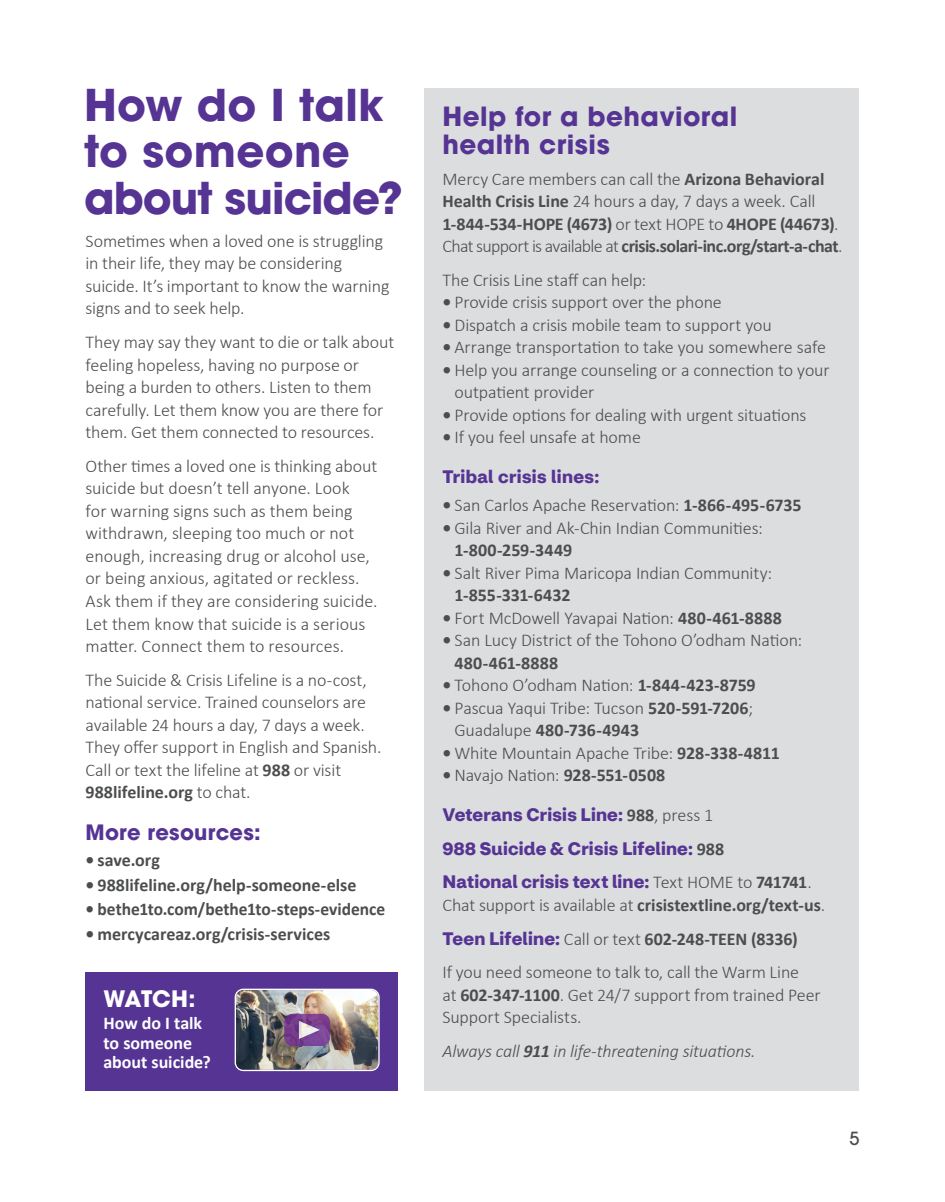
<style>
.page{position:relative;width:945px;height:1202px;background:#fff}
.page>*{position:absolute;margin:0;border:0;box-sizing:border-box;transform-origin:0 0}
.t1{font:700 43.5px/46.5px "ITC Avant Garde Pro";color:#563494}
.t2{font:700 26.25px/28.5px "ITC Avant Garde Pro";letter-spacing:.015em;color:#563494}
.t3{font:700 22.5px "ITC Avant Garde Pro";letter-spacing:-.01em;color:#fff}
.t4{font:700 21px "ITC Avant Garde Pro";letter-spacing:.01em;color:#563494}
.t5{font:300 18px/22.5px "Calibri";letter-spacing:-.005em;color:#4c4d4e}
.t6{font:700 18px/22.5px "Calibri";letter-spacing:-.025em;color:#4c4d4e}
.t7{font:700 18px "Calibri";color:#4c4d4e}
.t8{font:700 18px "CVS Health Sans";letter-spacing:.015em;color:#563494}
.t9{font:italic 300 18px "Calibri";letter-spacing:-.01em;color:#4c4d4e}
.t10{font:700 18px/19.5px "Calibri";color:#fff}
.t11{font:500 18px "ITC Avant Garde Pro";color:#4c4d4e}
.s1{font-weight:700}
.s2{font-weight:300}
.s3{font-family:"Calibri";color:#4c4d4e}
.s4{font-family:"Calibri";font-weight:300;color:#4c4d4e}
.s5{font-family:"CVS Health Sans";font-weight:700;color:#563494}
.s6{font-family:"CVS Health Sans";color:#563494}
</style>
<div class="page">
<div style="left:424px;top:88px;width:436px;height:1002px;background:#dcddde"></div>
<div style="left:86px;top:972px;width:312px;height:118px;background:#563494"></div>
<img style="left:235px;top:988px;width:145px;height:83px">
<img style="left:285px;top:1013px;width:45px;height:32px">
<img style="left:299px;top:1020px;width:21px;height:19px">
<h2 class="t1" style="left:84px;top:81px;width:320px">How do I talk to someone about suicide?</h2>
<p class="t5" style="left:86px;top:229px;width:305px">Sometimes when a loved one is struggling in their life, they may be considering suicide. It’s important to know the warning signs and to seek help.</p>
<p class="t5" style="left:86px;top:331px;width:310px">They may say they want to die or talk about feeling hopeless, having no purpose or being a burden to others. Listen to them carefully. Let them know you are there for them. Get them connected to resources.</p>
<p class="t5" style="left:86px;top:454px;width:294px">Other times a loved one is thinking about suicide but doesn’t tell anyone. Look<br>for warning signs such as them being withdrawn, sleeping too much or not enough, increasing drug or alcohol use, or being anxious, agitated or reckless.<br>Ask them if they are considering suicide.<br>Let them know that suicide is a serious matter. Connect them to resources.</p>
<p class="t5" style="left:85px;top:668px;width:297px">The Suicide &amp; Crisis Lifeline is a no-cost, national service. Trained counselors are available 24 hours a day, 7 days a week.<br>They offer support in English and Spanish.<br>Call or text the lifeline at <span class="s1">988</span> or visit <span class="s1">988lifeline.org</span> to chat.</p>
<h3 class="t4" style="left:86px;top:818px;width:177px">More resources:</h3>
<p class="t7" style="left:86px;top:848px;width:76px">• save.org</p>
<p class="t7" style="left:86px;top:873px;width:272px">• 988lifeline.org/help-someone-else</p>
<p class="t7" style="left:86px;top:898px;width:301px">• bethe1to.com/bethe1to-steps-evidence</p>
<p class="t7" style="left:86px;top:923px;width:246px">• mercycareaz.org/crisis-services</p>
<p class="t3" style="left:104px;top:983px;width:94px">WATCH:</p>
<p class="t10" style="left:104px;top:1012px;width:109px">How do I talk to someone about suicide?</p>
<h3 class="t2" style="left:442px;top:102px;width:296px">Help for a behavioral health crisis</h3>
<p class="t6" style="left:442px;top:166px;width:402px"><span class="s2">Mercy Care members can call the</span> Arizona Behavioral Health Crisis Line <span class="s2">24 hours a day, 7 days a week. Call </span>1-844-534-HOPE (4673) <span class="s2">or text HOPE to</span> 4HOPE (44673)<span class="s2">.<br>Chat support is available at</span> crisis.solari-inc.org/start-a-chat<span class="s2">.</span></p>
<p class="t5" style="left:442px;top:268px;width:205px">The Crisis Line staff can help:</p>
<p class="t5" style="left:442px;top:291px;width:281px"><span class="s1">•</span> Provide crisis support over the phone</p>
<p class="t5" style="left:442px;top:313px;width:331px"><span class="s1">•</span> Dispatch a crisis mobile team to support you</p>
<p class="t5" style="left:442px;top:336px;width:385px"><span class="s1">•</span> Arrange transportation to take you somewhere safe</p>
<p class="t5" style="left:455px;top:358px;width:377px;text-indent:-12px"><span class="s1">•</span> Help you arrange counseling or a connection to your outpatient provider</p>
<p class="t5" style="left:442px;top:403px;width:365px"><span class="s1">•</span> Provide options for dealing with urgent situations</p>
<p class="t5" style="left:442px;top:426px;width:200px"><span class="s1">•</span> If you feel unsafe at home</p>
<h4 class="t8" style="left:442px;top:465px;width:158px">Tribal crisis lines:</h4>
<p class="t5" style="left:442px;top:494px;width:361px"><span class="s1">•</span> San Carlos Apache Reservation: <span class="s1">1-866-495-6735</span></p>
<p class="t5" style="left:455px;top:516px;width:310px;text-indent:-12px"><span class="s1">•</span> Gila River and Ak-Chin Indian Communities:<br><span class="s1">1-800-259-3449</span></p>
<p class="t5" style="left:455px;top:561px;width:319px;text-indent:-12px"><span class="s1">•</span> Salt River Pima Maricopa Indian Community:<br><span class="s1">1-855-331-6432</span></p>
<p class="t5" style="left:442px;top:606px;width:341px"><span class="s1">•</span> Fort McDowell Yavapai Nation: <span class="s1">480-461-8888</span></p>
<p class="t5" style="left:455px;top:629px;width:349px;text-indent:-12px"><span class="s1">•</span> San Lucy District of the Tohono O’odham Nation:<br><span class="s1">480-461-8888</span></p>
<p class="t5" style="left:442px;top:674px;width:315px"><span class="s1">•</span> Tohono O’odham Nation: <span class="s1">1-844-423-8759</span></p>
<p class="t5" style="left:455px;top:696px;width:300px;text-indent:-12px"><span class="s1">•</span> Pascua Yaqui Tribe: Tucson <span class="s1">520-591-7206</span>;<br>Guadalupe <span class="s1">480-736-4943</span></p>
<p class="t5" style="left:442px;top:741px;width:339px"><span class="s1">•</span> White Mountain Apache Tribe: <span class="s1">928-338-4811</span></p>
<p class="t7" style="left:442px;top:764px;width:224px">• <span class="s2">Navajo Nation:</span> 928-551-0508</p>
<p class="t8" style="left:442px;top:803px;width:272px">Veterans Crisis Line: <span class="s3">988</span><span class="s4">, press 1</span></p>
<p class="t8" style="left:442px;top:837px;width:283px">988 Suicide &amp; Crisis Lifeline: <span class="s3">988</span></p>
<p class="t5" style="left:442px;top:871px;width:384px"><span class="s5">National crisis text line:</span> Text HOME to <span class="s1">741741</span>.<br>Chat support is available at <span class="s1">crisistextline.org/text-us</span>.</p>
<p class="t7" style="left:442px;top:927px;width:357px"><span class="s6">Teen Lifeline:</span> <span class="s2">Call or text</span> 602-248-TEEN (8336)</p>
<p class="t5" style="left:442px;top:961px;width:380px">If you need someone to talk to, call the Warm Line<br>at <span class="s1">602-347-1100</span>. Get 24/7 support from trained Peer<br>Support Specialists.</p>
<p class="t9" style="left:442px;top:1040px;width:315px">Always call <span class="s1">911</span> in life-threatening situations.</p>
<p class="t11" style="left:850px;top:1126px;width:11px">5</p>
</div>
